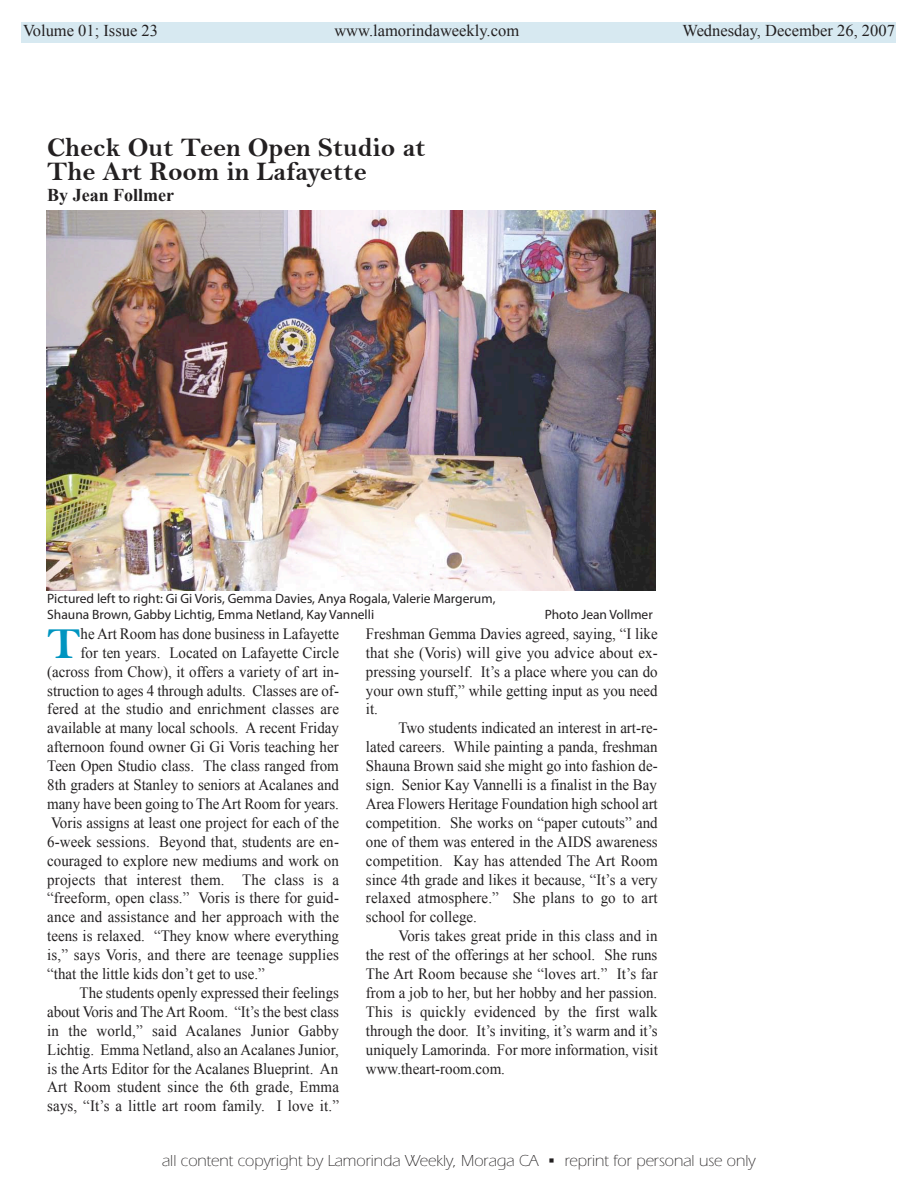
<style>
.page{position:relative;width:918px;height:1188px;background:#fff}
.page>*{position:absolute;margin:0;border:0;box-sizing:border-box;transform-origin:0 0}
.t1{font:44.7px "Bell MT Bold";color:#0095c0}
.t2{font:27px/24px "Bell MT Bold";color:#232021}
.t3{font:700 18px "Times New Roman";color:#232021}
.t4{font:300 16.5px "Itc Eras";color:#232021}
.t5{font:16.5px "Times New Roman";color:#232021}
.t6{font:15.75px/18.9px "Times New Roman";color:#232021;text-align:justify;scale:.95 1}
.t7{font:13.5px/16.2px "Myriad Pro";color:#232021}
</style>
<div class="page">
<div style="left:628px;top:22px;width:268px;height:21px;background:#d7e9f1"></div>
<div style="left:22px;top:22px;width:606px;height:21px;background:#d7e9f1"></div>
<img style="left:46px;top:210px;width:610px;height:381px">
<p class="t5" style="left:23px;top:22px;width:136px">Volume 01; Issue 23</p>
<p class="t5" style="left:334px;top:22px;width:186px">www.lamorindaweekly.com</p>
<p class="t5" style="left:682px;top:22px;width:214px">Wednesday, December 26, 2007</p>
<h2 class="t2" style="left:47px;top:136px;width:380px">Check Out Teen Open Studio at<br>The Art Room in Lafayette</h2>
<p class="t3" style="left:47px;top:185px;width:128px">By Jean Follmer</p>
<p class="t7" style="left:47px;top:592px;width:450px">Pictured left to right: Gi Gi Voris, Gemma Davies, Anya Rogala, Valerie Margerum,<br>Shauna Brown, Gabby Lichtig, Emma Netland, Kay Vannelli</p>
<p class="t7" style="left:545px;top:608px;width:110px">Photo Jean Vollmer</p>
<h1 class="t1" style="left:47px;top:620px;width:35px">T</h1>
<p class="t6" style="left:81px;top:624px;width:273px">he Art Room has done business in Lafayette</p>
<p class="t6" style="left:81px;top:643px;width:273px">for ten years. Located on Lafayette Circle</p>
<p class="t6" style="left:47px;top:662px;width:309px">(across from Chow), it offers a variety of art in-</p>
<p class="t6" style="left:47px;top:681px;width:309px">struction to ages 4 through adults. Classes are of-</p>
<p class="t6" style="left:47px;top:700px;width:309px">fered at the studio and enrichment classes are</p>
<p class="t6" style="left:47px;top:719px;width:309px">available at many local schools. A recent Friday</p>
<p class="t6" style="left:47px;top:738px;width:308px">afternoon found owner Gi Gi Voris teaching her</p>
<p class="t6" style="left:47px;top:756px;width:309px">Teen Open Studio class. The class ranged from</p>
<p class="t6" style="left:47px;top:775px;width:309px">8th graders at Stanley to seniors at Acalanes and</p>
<p class="t6" style="left:47px;top:794px;width:308px">many have been going to The Art Room for years.</p>
<p class="t6" style="left:51px;top:813px;width:305px">Voris assigns at least one project for each of the</p>
<p class="t6" style="left:47px;top:832px;width:309px">6-week sessions. Beyond that, students are en-</p>
<p class="t6" style="left:47px;top:851px;width:309px">couraged to explore new mediums and work on</p>
<p class="t6" style="left:47px;top:870px;width:309px">projects that interest them. The class is a</p>
<p class="t6" style="left:47px;top:889px;width:309px">“freeform, open class.” Voris is there for guid-</p>
<p class="t6" style="left:47px;top:908px;width:309px">ance and assistance and her approach with the</p>
<p class="t6" style="left:47px;top:927px;width:309px">teens is relaxed. “They know where everything</p>
<p class="t6" style="left:47px;top:945px;width:309px">is,” says Voris, and there are teenage supplies</p>
<p class="t6" style="left:47px;top:964px;width:230px">“that the little kids don’t get to use.”</p>
<p class="t6" style="left:80px;top:983px;width:274px">The students openly expressed their feelings</p>
<p class="t6" style="left:47px;top:1002px;width:308px">about Voris and The Art Room. “It’s the best class</p>
<p class="t6" style="left:47px;top:1021px;width:309px">in the world,” said Acalanes Junior Gabby</p>
<p class="t6" style="left:47px;top:1040px;width:308px">Lichtig. Emma Netland, also an Acalanes Junior,</p>
<p class="t6" style="left:47px;top:1059px;width:308px">is the Arts Editor for the Acalanes Blueprint. An</p>
<p class="t6" style="left:47px;top:1078px;width:309px">Art Room student since the 6th grade, Emma</p>
<p class="t6" style="left:47px;top:1097px;width:309px">says, “It’s a little art room family. I love it.”</p>
<p class="t6" style="left:366px;top:624px;width:309px">Freshman Gemma Davies agreed, saying, “I like that she (Voris) will give you advice about ex&shy;pressing yourself. It’s a place where you can do your own stuff,” while getting input as you need it.</p>
<p class="t6" style="left:366px;top:719px;width:309px;text-indent:32px">Two students indicated an interest in art-re&shy;lated careers. While painting a panda, freshman Shauna Brown said she might go into fashion de&shy;sign. Senior Kay Vannelli is a finalist in the Bay Area Flowers Heritage Foundation high school art competition. She works on “paper cutouts” and one of them was entered in the AIDS awareness competition. Kay has attended The Art Room since 4th grade and likes it because, “It’s a very relaxed atmosphere.” She plans to go to art school for college.</p>
<p class="t6" style="left:366px;top:927px;width:309px;text-indent:32px">Voris takes great pride in this class and in the rest of the offerings at her school. She runs The Art Room because she “loves art.” It’s far from a job to her, but her hobby and her passion.<br>This is quickly evidenced by the first walk through the door. It’s inviting, it’s warm and it’s uniquely Lamorinda. For more information, visit www.theart-room.com.</p>
<p class="t4" style="left:162px;top:1155px;width:595px">all content copyright by Lamorinda Weekly, Moraga CA • reprint for personal use only</p>
</div>
